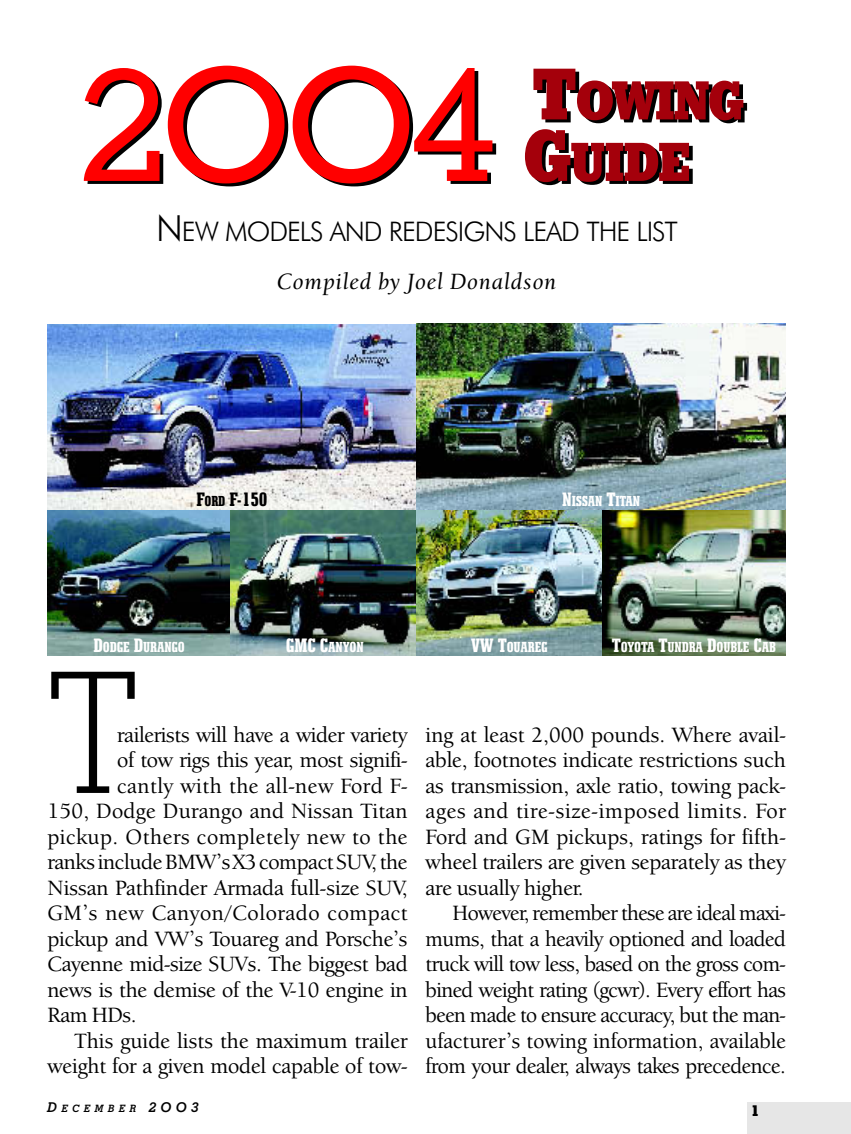
<style>
.page{position:relative;width:851px;height:1134px;background:#fff}
.page>*{position:absolute;margin:0;border:0;box-sizing:border-box;transform-origin:0 0}
.t1{font:300 168.3px "Stymie BT";color:#000}
.t2{font:800 52.8px/61.5px "Stymie BT";letter-spacing:-.045em;color:#a4000b}
.t3{font:300 27px "Futura BT";letter-spacing:-.04em;color:#000}
.t4{font:24px "Berkeley Oldstyle IT Cby BT Med Ital";letter-spacing:.05em;color:#000}
.t5{font:500 22.5px/25.5px "Berkeley Oldstyle IT Cby BT";letter-spacing:-.005em;color:#000;text-align:justify}
.t6{font:500 22.5px "Berkeley Oldstyle IT Cby BT";letter-spacing:.025em;color:#000}
.t7{font:500 22.5px "Berkeley Oldstyle IT Cby BT";letter-spacing:.015em;color:#000}
.t8{font:800 condensed 18px "Stymie BT";color:#000}
.t9{font:800 15px "Stymie BT";color:#000}
.t10{font:800 condensed 13.5px "Stymie BT";letter-spacing:-.015em;color:#fff}
.t11{font:italic 700 10.2px "Stymie BT";letter-spacing:.44em;color:#000}
.s1{font-weight:500;font-size:156.45px;color:#f00}
.s2{font-size:70.5px}
.s3{font-size:36px}
.s4{font-size:13.5px}
.s5{font-size:18px}
</style>
<div class="page">
<div style="left:747px;top:1103px;width:103px;height:31px;background:#e6e6e6"></div>
<img style="left:47px;top:324px;width:369px;height:187px">
<img style="left:416px;top:323px;width:369px;height:188px">
<img style="left:47px;top:511px;width:184px;height:145px">
<img style="left:231px;top:511px;width:185px;height:145px">
<img style="left:416px;top:511px;width:186px;height:145px">
<img style="left:602px;top:511px;width:183px;height:145px">
<h2 class="t2" style="left:523px;top:74px;width:223px;text-indent:-443px"><span class="s1">2OO4</span> <span class="s2">T</span>OWING<br><span class="s2">G</span>UIDE</h2>
<p class="t3" style="left:156px;top:220px;width:523px"><span class="s3">N</span>EW MODELS AND REDESIGNS LEAD THE LIST</p>
<p class="t4" style="left:277px;top:272px;width:281px">Compiled by Joel Donaldson</p>
<p class="t8" style="left:196px;top:493px;width:73px">F<span class="s4">ORD</span> F-150</p>
<p class="t10" style="left:562px;top:496px;width:80px"><span class="s5">N</span>ISSAN <span class="s5">T</span>ITAN</p>
<p class="t10" style="left:93px;top:642px;width:93px"><span class="s5">D</span>ODGE <span class="s5">D</span>URANGO</p>
<p class="t10" style="left:286px;top:642px;width:79px"><span class="s5">GMC C</span>ANYON</p>
<p class="t10" style="left:471px;top:642px;width:78px"><span class="s5">VW T</span>OUAREG</p>
<p class="t10" style="left:612px;top:642px;width:166px"><span class="s5">T</span>OYOTA <span class="s5">T</span>UNDRA <span class="s5">D</span>OUBLE <span class="s5">C</span>AB</p>
<h1 class="t1" style="left:47px;top:672px;width:93px">T</h1>
<p class="t5" style="left:117px;top:724px;width:292px">railerists will have a wider variety</p>
<p class="t5" style="left:117px;top:749px;width:292px">of tow rigs this year, most signifi-</p>
<p class="t6" style="left:117px;top:777px;width:292px">cantly with the all-new Ford F-</p>
<p class="t7" style="left:47px;top:802px;width:362px">150, Dodge Durango and Nissan Titan</p>
<p class="t6" style="left:47px;top:828px;width:361px">pickup. Others completely new to the</p>
<p class="t5" style="left:47px;top:851px;width:362px">ranks include BMW’s X3 compact SUV, the</p>
<p class="t5" style="left:47px;top:877px;width:361px">Nissan Pathfinder Armada full-size SUV,</p>
<p class="t6" style="left:47px;top:904px;width:362px">GM’s new Canyon/Colorado compact</p>
<p class="t5" style="left:47px;top:928px;width:361px">pickup and VW’s Touareg and Porsche’s</p>
<p class="t5" style="left:47px;top:953px;width:362px">Cayenne mid-size SUVs. The biggest bad</p>
<p class="t5" style="left:47px;top:979px;width:362px">news is the demise of the V-10 engine in</p>
<p class="t5" style="left:47px;top:1004px;width:91px">Ram HDs.</p>
<p class="t5" style="left:74px;top:1030px;width:335px">This guide lists the maximum trailer</p>
<p class="t5" style="left:47px;top:1055px;width:361px">weight for a given model capable of tow-</p>
<p class="t5" style="left:425px;top:724px;width:362px">ing at least 2,000 pounds. Where avail&shy;able, footnotes indicate restrictions such as transmission, axle ratio, towing pack&shy;ages and tire-size-imposed limits. For Ford and GM pickups, ratings for fifth&shy;wheel trailers are given separately as they are usually higher.</p>
<p class="t5" style="left:425px;top:902px;width:362px;text-indent:27px">However, remember these are ideal maxi&shy;mums, that a heavily optioned and loaded truck will tow less, based on the gross com&shy;bined weight rating (gcwr). Every effort has been made to ensure accuracy, but the man&shy;ufacturer’s towing information, available from your dealer, always takes precedence.</p>
<p class="t11" style="left:48px;top:1105px;width:153px"><span class="s4">D</span>ECEMBER <span class="s4">2OO3</span></p>
<p class="t9" style="left:750px;top:1106px;width:11px">1</p>
</div>
